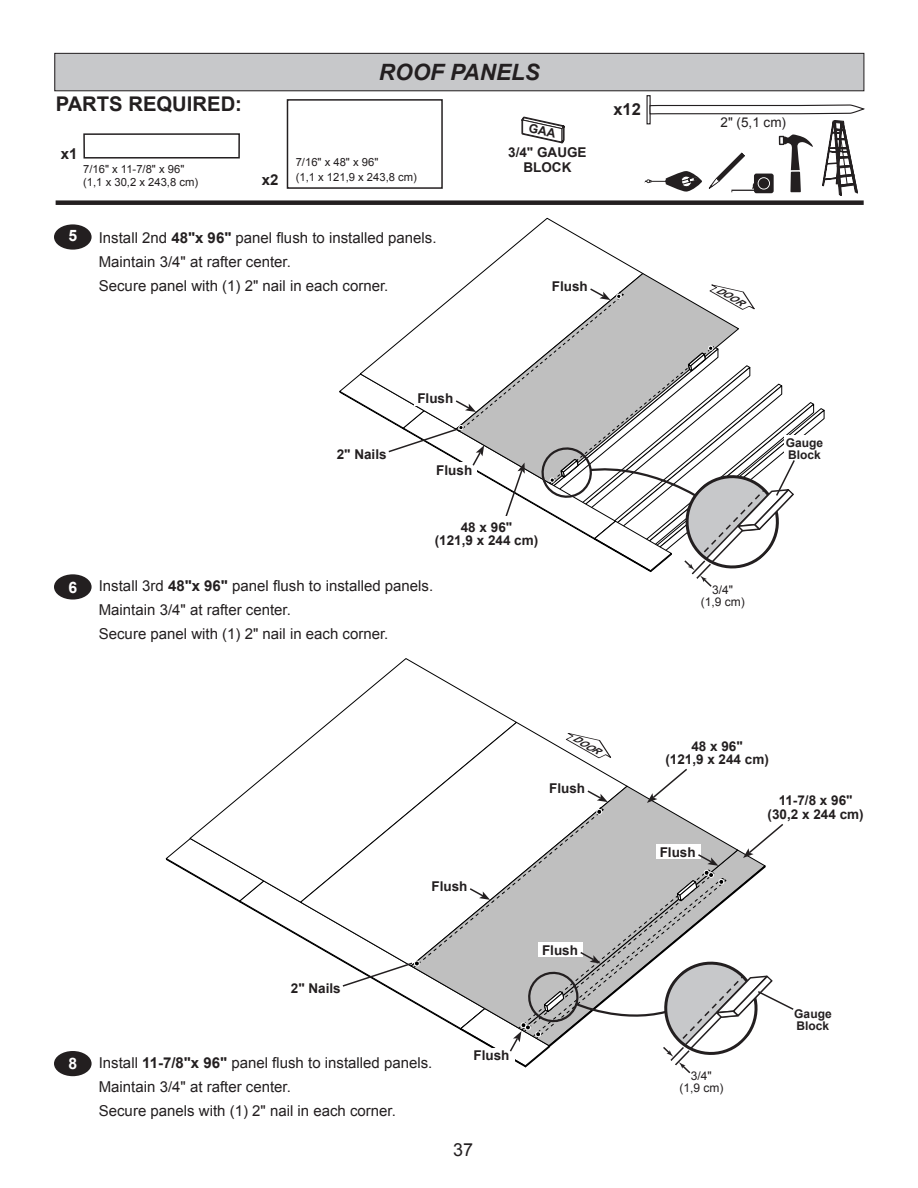
<style>
.page{position:relative;width:918px;height:1188px;background:#fff}
.page>*{position:absolute;margin:0;border:0;box-sizing:border-box;transform-origin:0 0}
.t1{font:italic 700 22.5px "Arial";color:#231f20}
.hhp_fig{font:700 20.25px "Arial";color:#231f20}
.t2{font:18px "Arial";color:#231f20}
.hhp_fig-2{font:700 16.5px "Arial";color:#231f20}
.t3{font:700 15.75px "Arial";color:#fff}
.t4{font:15px/24px "Arial";color:#231f20}
.hhp_fig-3{font:700 15px "Arial";color:#231f20}
.hhp_fig-4{font:700 13.5px/15px "Arial";color:#231f20;text-align:center}
.hhp_fig-5{font:13.5px "Arial";color:#231f20}
.t5{font:12px/12px "Arial";color:#231f20;text-align:center}
.t6{font:700 12px/12px "Arial";color:#231f20}
.hhp_fig-6{font:11.25px "Arial";color:#231f20}
.t7{font:italic 700 9.3px "Arial";color:#231f20;scale:1.05 1}
.s1{font-weight:700}
</style>
<div class="page">
<div style="left:55px;top:53px;width:809px;height:38px;background:#c7c8ca"></div>
<div style="left:54px;top:53px;width:810px;height:38px;border:1px solid #231f20"></div>
<div style="left:56px;top:200px;width:808px;height:5px;background:#231f20"></div>
<svg style="left:645px;top:104px;width:220px;height:92px"></svg>
<div style="left:54px;top:224px;width:38px;height:26px;background:#231f20;border-radius:50%"></div>
<div style="left:54px;top:574px;width:38px;height:26px;background:#231f20;border-radius:50%"></div>
<div style="left:54px;top:1051px;width:38px;height:25px;background:#231f20;border-radius:50%"></div>
<div style="left:83px;top:133px;width:157px;height:26px;border:2px solid #231f20"></div>
<div style="left:287px;top:99px;width:156px;height:90px;border:2px solid #231f20"></div>
<svg style="left:165px;top:688px;width:629px;height:386px"></svg>
<svg style="left:339px;top:244px;width:486px;height:343px"></svg>
<div style="left:428px;top:517px;width:117px;height:34px;background:#fff"></div>
<svg style="left:521px;top:117px;width:44px;height:27px"></svg>
<p class="hhp_fig" style="left:56px;top:90px;width:188px">PARTS REQUIRED:</p>
<p class="hhp_fig-3" style="left:61px;top:144px;width:18px">x1</p>
<p class="hhp_fig-6" style="left:83px;top:161px;width:103px">7/16" x 11-7/8" x 96"</p>
<p class="hhp_fig-6" style="left:83px;top:175px;width:117px">(1,1 x 30,2 x 243,8 cm)</p>
<p class="t1" style="left:379px;top:57px;width:162px">ROOF PANELS</p>
<p class="hhp_fig-3" style="left:262px;top:170px;width:18px">x2</p>
<p class="hhp_fig-6" style="left:296px;top:155px;width:84px">7/16" x 48" x 96"</p>
<p class="hhp_fig-6" style="left:296px;top:170px;width:123px">(1,1 x 121,9 x 243,8 cm)</p>
<p class="hhp_fig-4" style="left:508px;top:145px;width:80px">3/4" GAUGE<br>BLOCK</p>
<p class="t3" style="left:69px;top:225px;width:10px">5</p>
<p class="t4" style="left:99px;top:226px;width:339px">Install 2nd <span class="s1">48"x 96"</span> panel flush to installed panels.<br>Maintain 3/4" at rafter center.<br>Secure panel with (1) 2" nail in each corner.</p>
<p class="hhp_fig-4" style="left:552px;top:279px;width:38px">Flush</p>
<p class="hhp_fig-2" style="left:613px;top:98px;width:29px">x12</p>
<p class="t3" style="left:69px;top:577px;width:10px">6</p>
<p class="hhp_fig-4" style="left:337px;top:447px;width:51px">2" Nails</p>
<p class="hhp_fig-4" style="left:417px;top:391px;width:38px">Flush</p>
<p class="hhp_fig-4" style="left:436px;top:463px;width:38px">Flush</p>
<p class="hhp_fig-4" style="left:461px;top:520px;width:53px">48 x 96"</p>
<p class="hhp_fig-4" style="left:435px;top:534px;width:105px">(121,9 x 244 cm)</p>
<p class="t4" style="left:99px;top:574px;width:336px">Install 3rd <span class="s1">48"x 96"</span> panel flush to installed panels.<br>Maintain 3/4" at rafter center.<br>Secure panel with (1) 2" nail in each corner.</p>
<p class="hhp_fig-5" style="left:721px;top:114px;width:67px">2" (5,1 cm)</p>
<p class="t7" style="left:720px;top:284px;width:29px;rotate:30deg">DOOR</p>
<p class="t6" style="left:786px;top:437px;width:39px">Gauge<br>Block</p>
<p class="t5" style="left:701px;top:584px;width:46px">3/4" (1,9 cm)</p>
<p class="t7" style="left:577px;top:732px;width:29px;rotate:30deg">DOOR</p>
<p class="hhp_fig-4" style="left:549px;top:781px;width:38px">Flush</p>
<p class="hhp_fig-4" style="left:431px;top:879px;width:38px">Flush</p>
<p class="hhp_fig-4" style="left:291px;top:982px;width:51px">2" Nails</p>
<p class="t3" style="left:69px;top:1053px;width:10px">8</p>
<p class="t4" style="left:99px;top:1051px;width:335px">Install <span class="s1">11-7/8"x 96"</span> panel flush to installed panels.<br>Maintain 3/4" at rafter center.<br>Secure panels with (1) 2" nail in each corner.</p>
<p class="hhp_fig-4" style="left:474px;top:1049px;width:38px">Flush</p>
<p class="t2" style="left:453px;top:1138px;width:22px">37</p>
<p class="hhp_fig-4" style="left:542px;top:943px;width:38px">Flush</p>
<p class="hhp_fig-4" style="left:691px;top:739px;width:53px">48 x 96"</p>
<p class="hhp_fig-4" style="left:665px;top:753px;width:105px">(121,9 x 244 cm)</p>
<p class="hhp_fig-4" style="left:660px;top:845px;width:38px">Flush</p>
<p class="hhp_fig-4" style="left:779px;top:793px;width:75px">11-7/8 x 96"</p>
<p class="hhp_fig-4" style="left:768px;top:807px;width:98px">(30,2 x 244 cm)</p>
<p class="t5" style="left:679px;top:1070px;width:46px">3/4" (1,9 cm)</p>
<p class="t6" style="left:794px;top:1008px;width:39px">Gauge<br>Block</p>
</div>
